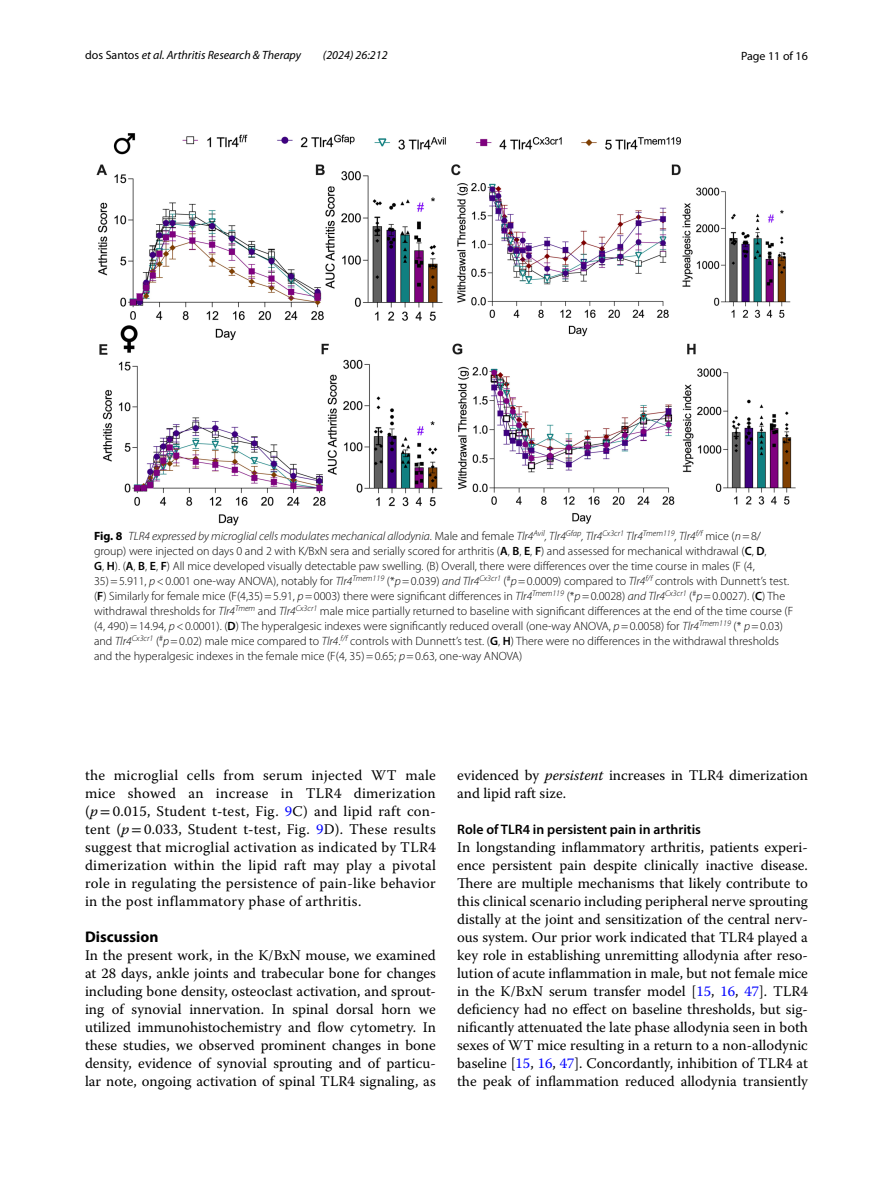
<style>
.page{position:relative;width:893px;height:1187px;background:#fff}
.page>*{position:absolute;margin:0;border:0;box-sizing:border-box;transform-origin:0 0}
.t1{font:700 15.45px "Myriad Pro";color:#000}
.t2{font:14.7px/18px "Warnock Pro";color:#000;text-align:justify}
.t3{font:600 13.8px "Myriad Pro";color:#000}
.t4{font:300 12px/15px "Myriad Pro";color:#000}
.t5{font:italic 12px "Myriad Pro";color:#000}
.t6{font:12px "Myriad Pro";color:#000}
.s1{font-style:normal}
.s2{font-weight:700}
.s3{font-style:italic}
.s4{font-weight:600}
.s5{font-family:"STIX"}
.s6{font-family:"STIX Math"}
.s7{color:#00f}
</style>
<div class="page">
<img style="left:96px;top:133px;width:700px;height:392px">
<p class="t5" style="left:85px;top:48px;width:218px"><span class="s1">dos Santos</span> et al. Arthritis Research &amp; Therapy</p>
<p class="t5" style="left:323px;top:48px;width:66px">(2024) 26:212</p>
<p class="t6" style="left:741px;top:48px;width:68px">Page 11 of 16</p>
<p class="t4" style="left:94px;top:529px;width:701px"><span class="s2">Fig. 8</span> <span class="s3">TLR4 expressed by microglial cells modulates mechanical allodynia.</span> Male and female <span class="s3">Tlr4</span><sup>Avil</sup><span class="s3">, Tlr4</span><sup>Gfap</sup><span class="s3">, Tlr4</span><sup>Cx3cr1</sup> <span class="s3">Tlr4</span><sup>Tmem119</sup><span class="s3">, Tlr4</span><sup>f/f</sup> mice (<span class="s3">n</span>=8/ group) were injected on days 0 and 2 with K/BxN sera and serially scored for arthritis (<span class="s4">A</span>, <span class="s4">B</span>, <span class="s4">E</span>, <span class="s4">F</span>) and assessed for mechanical withdrawal (<span class="s4">C</span>, <span class="s4">D</span>,<br><span class="s4">G</span>, <span class="s4">H</span>). (<span class="s4">A</span>, <span class="s4">B</span>, <span class="s4">E</span>, <span class="s4">F</span>) All mice developed visually detectable paw swelling<span class="s3">.</span> (B) Overall, there were differences over the time course in males (F (4, 35)=5.911, <span class="s3">p</span>&lt;0.001 one-way ANOVA), notably for <span class="s3">Tlr4</span><sup>Tmem119</sup> (*<span class="s3">p</span>=0.039) <span class="s3">and Tlr4</span><sup>Cx3cr1</sup> (<sup>#</sup><span class="s3">p</span>=0.0009) compared to <span class="s3">Tlr4</span><sup>f/f</sup> controls with Dunnett’s test. (<span class="s4">F</span>) Similarly for female mice (F(4,35)=5.91, <span class="s3">p</span>=0003) there were significant differences in <span class="s3">Tlr4</span><sup>Tmem119</sup> (*<span class="s3">p</span>=0.0028) <span class="s3">and Tlr4</span><sup>Cx3cr1</sup> (<sup>#</sup><span class="s3">p</span>=0.0027). (<span class="s4">C</span>) The withdrawal thresholds for <span class="s3">Tlr4</span><sup>Tmem</sup> and <span class="s3">Tlr4</span><sup>Cx3cr1</sup> male mice partially returned to baseline with significant differences at the end of the time course (F (4, 490)=14.94, <span class="s3">p</span>&lt;0.0001). (<span class="s4">D</span>) The hyperalgesic indexes were significantly reduced overall (one-way ANOVA, <span class="s3">p</span>=0.0058) for <span class="s3">Tlr4</span><sup>Tmem119</sup> (* <span class="s3">p</span>=0.03) and <span class="s3">Tlr4</span><sup>Cx3cr1</sup> (<sup>#</sup><span class="s3">p</span>=0.02) male mice compared to <span class="s3">Tlr4</span>.<sup>f/f</sup> controls with Dunnett’s test. (<span class="s4">G</span>, <span class="s4">H</span>) There were no differences in the withdrawal thresholds and the hyperalgesic indexes in the female mice (F(4, 35)=0.65; <span class="s3">p</span>=0.63, one-way ANOVA)</p>
<p class="t2" style="left:85px;top:766px;width:352px">the microglial cells from serum injected WT male mice showed an increase in TLR4 dimerization (<span class="s3">p</span><span class="s5">=</span>0.015, Student t<span class="s6">‐</span>test, Fig. <span class="s7">9</span>C) and lipid raft con&shy;tent (<span class="s3">p</span><span class="s5">=</span>0.033, Student t<span class="s6">‐</span>test, Fig. <span class="s7">9</span>D). These results suggest that microglial activation as indicated by TLR4 dimerization within the lipid raft may play a pivotal role in regulating the persistence of pain-like behavior in the post inflammatory phase of arthritis.</p>
<p class="t1" style="left:85px;top:926px;width:75px">Discussion</p>
<p class="t2" style="left:85px;top:946px;width:352px">In the present work, in the K/BxN mouse, we examined at 28 days, ankle joints and trabecular bone for changes including bone density, osteoclast activation, and sprout&shy;ing of synovial innervation. In spinal dorsal horn we utilized immunohistochemistry and flow cytometry. In these studies, we observed prominent changes in bone density, evidence of synovial sprouting and of particu&shy;lar note, ongoing activation of spinal TLR4 signaling, as</p>
<p class="t2" style="left:457px;top:766px;width:352px">evidenced by <span class="s3">persistent</span> increases in TLR4 dimerization and lipid raft size.</p>
<p class="t3" style="left:457px;top:820px;width:245px">Role of TLR4 in persistent pain in arthritis</p>
<p class="t2" style="left:457px;top:838px;width:352px">In longstanding inflammatory arthritis, patients experi&shy;ence persistent pain despite clinically inactive disease.<br>There are multiple mechanisms that likely contribute to this clinical scenario including peripheral nerve sprouting distally at the joint and sensitization of the central nerv&shy;ous system. Our prior work indicated that TLR4 played a key role in establishing unremitting allodynia after reso&shy;lution of acute inflammation in male, but not female mice in the K/BxN serum transfer model [<span class="s7">15</span>, <span class="s7">16</span>, <span class="s7">47</span>]. TLR4 deficiency had no effect on baseline thresholds, but sig&shy;nificantly attenuated the late phase allodynia seen in both sexes of WT mice resulting in a return to a non-allodynic baseline [<span class="s7">15</span>, <span class="s7">16</span>, <span class="s7">47</span>]. Concordantly, inhibition of TLR4 at the peak of inflammation reduced allodynia transiently</p>
</div>
